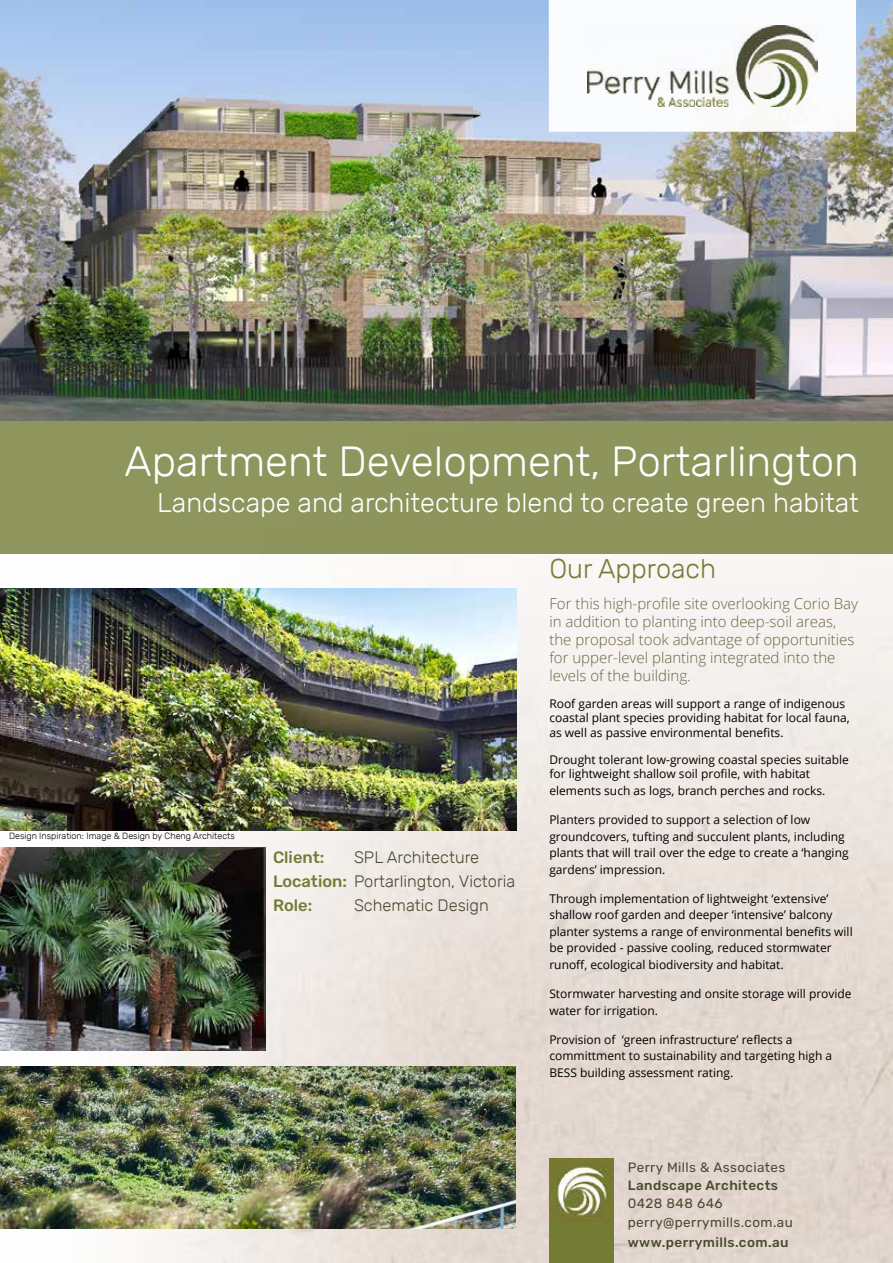
<style>
.page{position:relative;width:893px;height:1263px;background:#fff}
.page>*{position:absolute;margin:0;border:0;box-sizing:border-box;transform-origin:0 0}
.t1{font:300 42px "Rubik";color:#fff}
.t2{font:300 27px "Rubik";color:#fff}
.t3{font:300 27px "Rubik";color:#737c35}
.t4{font:300 16.5px/24px "Rubik";color:#484a31}
.t5{font:500 16.5px "Rubik";color:#737c35}
.t6{font:300 15px/18px "Open Sans";color:#676342}
.t7{font:13.5px/18.3px "Rubik";letter-spacing:.03em;color:#484a31}
.t8{font:500 13.5px "Rubik";letter-spacing:.03em;color:#484a31}
.t9{font:12px/16.5px "Open Sans";color:#000}
.t10{font:300 9px "Rubik";color:#000}
.s1{font-weight:500;color:#737c35}
</style>
<div class="page">
<img style="left:0;top:554px;width:893px;height:709px">
<div style="left:0;top:421px;width:893px;height:133px;background:#8e955c"></div>
<img style="left:0;top:588px;width:517px;height:242px">
<img style="left:0;top:1066px;width:515px;height:163px">
<img style="left:0;top:847px;width:266px;height:204px">
<img style="left:0;top:0;width:893px;height:421px">
<svg style="left:549px;top:0;width:307px;height:132px"></svg>
<div style="left:549px;top:1159px;width:64px;height:104px;background:#737c35"></div>
<img style="left:549px;top:1159px;width:64px;height:63px">
<h1 class="t1" style="left:124px;top:438px;width:736px">Apartment Development, Portarlington</h1>
<h2 class="t2" style="left:157px;top:488px;width:703px">Landscape and architecture blend to create green habitat</h2>
<p class="t10" style="left:9px;top:831px;width:227px">Design Inspiration: Image &amp; Design by Cheng Architects</p>
<h3 class="t5" style="left:273px;top:847px;width:53px">Client:</h3>
<h3 class="t4" style="left:273px;top:845px;width:244px;text-indent:81px">SPL Architecture<br><span class="s1">Location:</span> Portarlington, Victoria<br><span class="s1">Role:</span></h3>
<h3 class="t4" style="left:354px;top:893px;width:136px">Schematic Design</h3>
<h2 class="t3" style="left:549px;top:554px;width:168px">Our Approach</h2>
<p class="t6" style="left:549px;top:594px;width:310px">For this high-profile site overlooking Corio Bay in addition to planting into deep-soil areas, the proposal took advantage of opportunities for upper-level planting integrated into the levels of the building.</p>
<p class="t9" style="left:549px;top:696px;width:302px;line-height:14.4px">Roof garden areas will support a range of indigenous coastal plant species providing habitat for local fauna, as well as passive environmental benefits.</p>
<p class="t9" style="left:549px;top:752px;width:301px;line-height:14.4px">Drought tolerant low-growing coastal species suitable for lightweight shallow soil profile, with habitat</p>
<p class="t9" style="left:549px;top:782px;width:278px">elements such as logs, branch perches and rocks.</p>
<p class="t9" style="left:549px;top:811px;width:301px">Planters provided to support a selection of low groundcovers, tufting and succulent plants, including plants that will trail over the edge to create a ‘hanging gardens’ impression.</p>
<p class="t9" style="left:549px;top:890px;width:305px">Through implementation of lightweight ‘extensive’ shallow roof garden and deeper ‘intensive’ balcony planter systems a range of environmental benefits will be provided - passive cooling, reduced stormwater runoff, ecological biodiversity and habitat.</p>
<p class="t9" style="left:549px;top:985px;width:304px">Stormwater harvesting and onsite storage will provide water for irrigation.</p>
<p class="t9" style="left:549px;top:1031px;width:284px">Provision of ‘green infrastructure’ reflects a committment to sustainability and targeting high a<br>BESS building assessment rating.</p>
<p class="t7" style="left:628px;top:1158px;width:159px">Perry Mills &amp; Associates</p>
<p class="t8" style="left:628px;top:1177px;width:152px">Landscape Architects</p>
<p class="t7" style="left:628px;top:1195px;width:166px">0428 848 646 perry@perrymills.com.au</p>
<p class="t8" style="left:628px;top:1234px;width:162px">www.perrymills.com.au</p>
</div>
